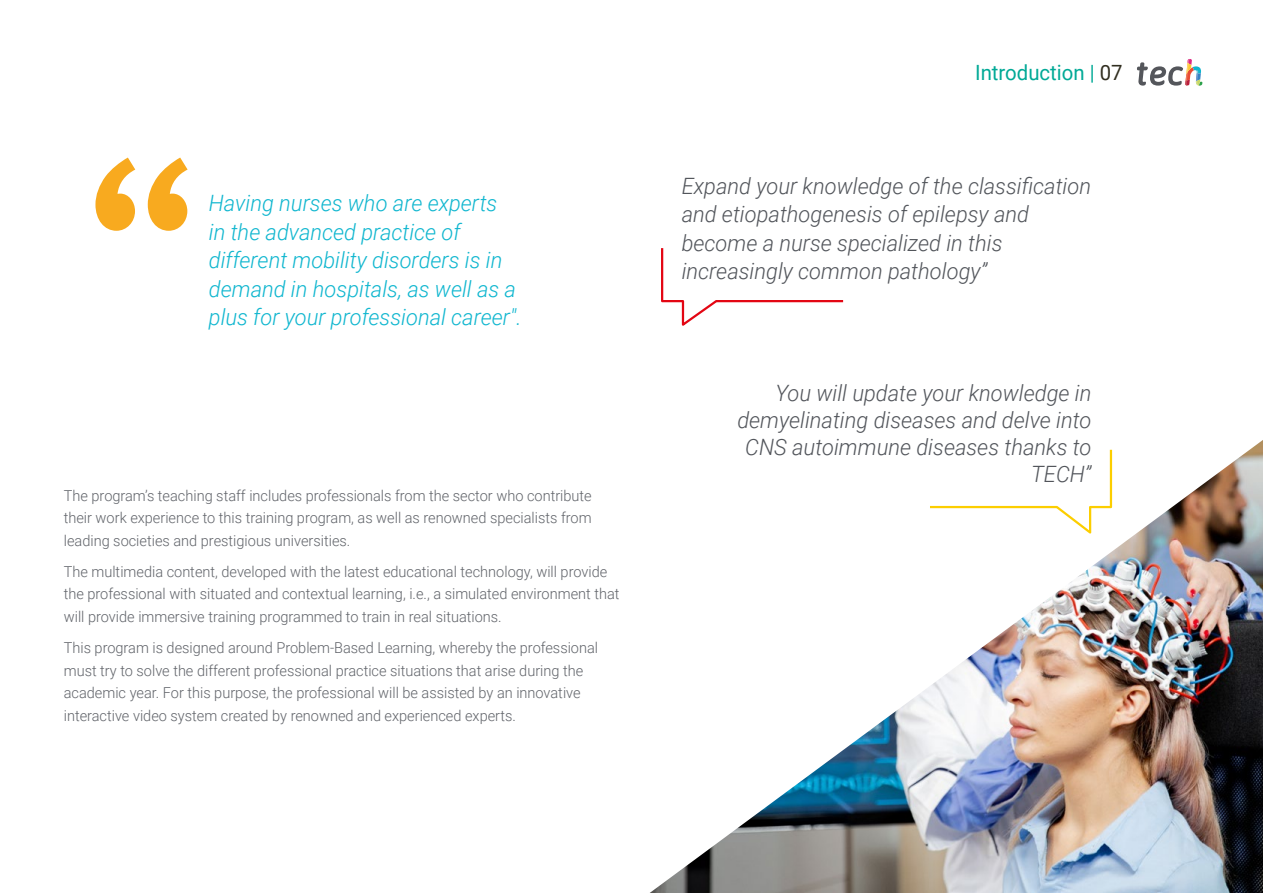
<style>
.page{position:relative;width:1263px;height:893px;background:#fff}
.page>*{position:absolute;margin:0;border:0;box-sizing:border-box;transform-origin:0 0}
.t1{font:italic 300 22.5px/27px "Roboto";color:#52555b;text-align:right}
.t2{font:italic 300 22.5px/28.5px "Roboto";color:#0fb6cf}
.t3{font:21px "Roboto";color:#00a996}
.t4{font:300 15px/22.5px "Roboto";color:#61646a}
.s1{color:#312e20}
</style>
<div class="page">
<svg style="left:95px;top:158px;width:93px;height:73px"></svg>
<svg style="left:661px;top:248px;width:183px;height:78px"></svg>
<svg style="left:1137px;top:59px;width:65px;height:27px"></svg>
<img style="left:650px;top:440px;width:613px;height:453px">
<h1 class="t2" style="left:209px;top:188px;width:314px">Having nurses who are experts<br>in the advanced practice of different mobility disorders is in demand in hospitals, as well as a plus for your professional career".</h1>
<p class="t4" style="left:64px;top:484px;width:529px;text-align:justify">The program’s teaching staff includes professionals from the sector who contribute their work experience to this training program, as well as renowned specialists from leading societies and prestigious universities.</p>
<p class="t4" style="left:64px;top:560px;width:557px">The multimedia content, developed with the latest educational technology, will provide the professional with situated and contextual learning, i.e., a simulated environment that will provide immersive training programmed to train in real situations.</p>
<p class="t4" style="left:64px;top:636px;width:536px">This program is designed around Problem-Based Learning, whereby the professional must try to solve the different professional practice situations that arise during the academic year. For this purpose, the professional will be assisted by an innovative interactive video system created by renowned and experienced experts.</p>
<h2 class="t3" style="left:975px;top:57px;width:149px">Introduction | <span class="s1">07</span></h2>
<h1 class="t1" style="left:682px;top:170px;width:411px;line-height:28.5px;text-align:left">Expand your knowledge of the classification and etiopathogenesis of epilepsy and become a nurse specialized in this increasingly common pathology”</h1>
<h1 class="t1" style="left:737px;top:378px;width:356px">You will update your knowledge in demyelinating diseases and delve into<br>CNS autoimmune diseases thanks to<br>TECH”</h1>
</div>
